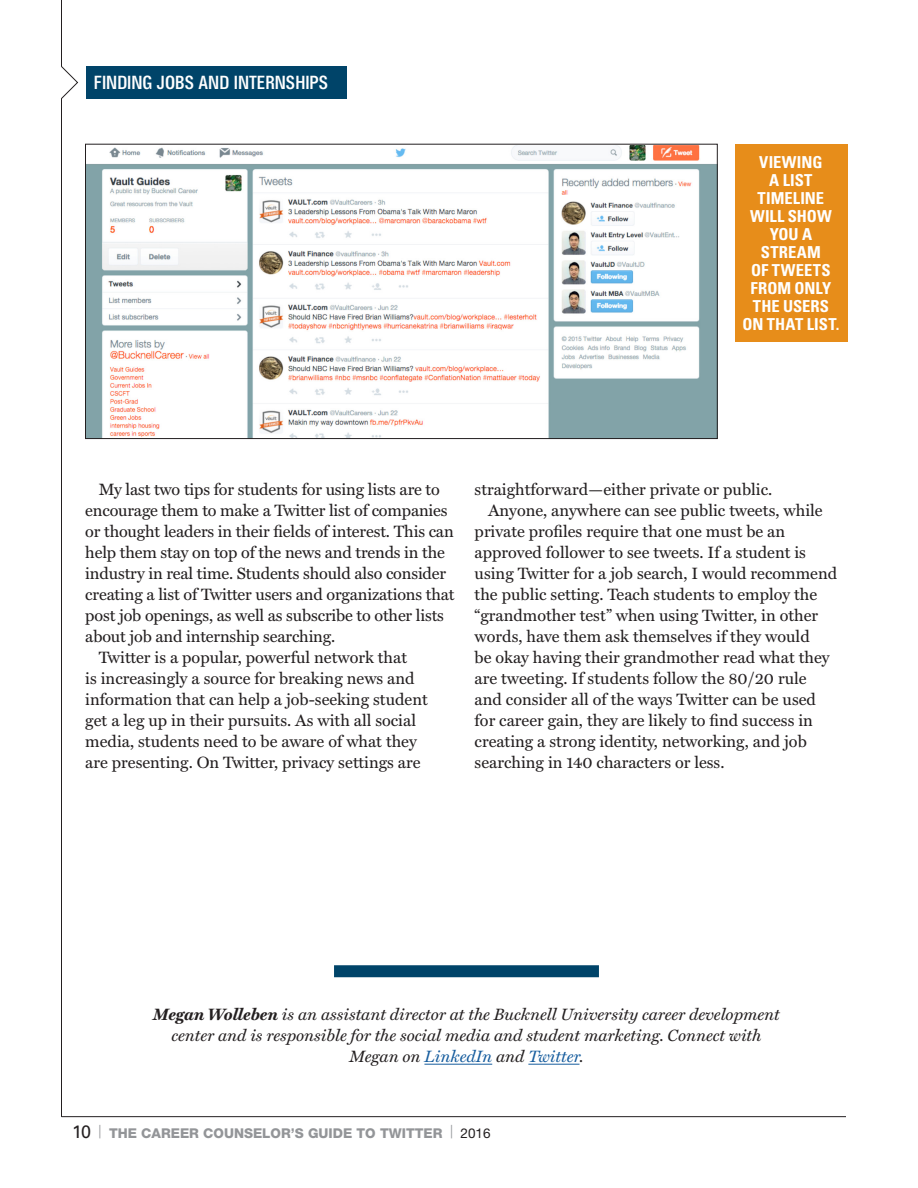
<style>
.page{position:relative;width:918px;height:1188px;background:#fff}
.page>*{position:absolute;margin:0;border:0;box-sizing:border-box;transform-origin:0 0}
.Label_Left_page{font:500 condensed 18px "Folio SBOP";color:#fff}
.Body{font:16.5px/21px "Miller Text";color:#231f20}
.Body-2{font:italic 16.5px/21px "Miller Text";color:#231f20;text-align:center}
.pullout{font:700 condensed 16.5px/18px "Univers LT Std";color:#fff;text-align:center}
.t1{font:800 13.5px "Helvetica Neue LT Std";color:#939598}
.s1{font-weight:700}
.s2{color:#175d9e}
.s3{font-family:"Univers LT Std";font-weight:400;font-size:18px;color:#231f20}
.s4{font-weight:400;color:#231f20}
</style>
<div class="page">
<hr style="left:62px;top:1116px;width:784px;height:1px;background:#231f20">
<hr style="left:61px;top:98px;width:1px;height:1019px;background:#231f20">
<hr style="left:61px;top:0;width:1px;height:67px;background:#231f20">
<svg style="left:61px;top:66px;width:18px;height:33px"></svg>
<div style="left:86px;top:67px;width:261px;height:32px;background:#004469"></div>
<img style="left:87px;top:146px;width:628px;height:291px">
<hr style="left:424px;top:1064px;width:68px;height:1px;background:#175d9e">
<hr style="left:528px;top:1064px;width:51px;height:1px;background:#175d9e">
<div style="left:334px;top:965px;width:265px;height:12px;background:#004469"></div>
<div style="left:735px;top:144px;width:113px;height:198px;background:#e78d1a"></div>
<p class="Label_Left_page" style="left:94px;top:73px;width:236px">FINDING JOBS AND INTERNSHIPS</p>
<p class="pullout" style="left:742px;top:153px;width:98px">VIEWING<br>A LIST<br>TIMELINE<br>WILL SHOW<br>YOU A<br>STREAM<br>OF TWEETS<br>FROM ONLY<br>THE USERS<br>ON THAT LIST.</p>
<p class="Body" style="left:85px;top:479px;width:371px;text-indent:14px">My last two tips for students for using lists are to encourage them to make a Twitter list of companies or thought leaders in their fields of interest. This can help them stay on top of the news and trends in the industry in real time. Students should also consider creating a list of Twitter users and organizations that post job openings, as well as subscribe to other lists about job and internship searching.</p>
<p class="Body" style="left:85px;top:647px;width:344px;text-indent:14px">Twitter is a popular, powerful network that<br>is increasingly a source for breaking news and information that can help a job-seeking student get a leg up in their pursuits. As with all social media, students need to be aware of what they are presenting. On Twitter, privacy settings are</p>
<p class="Body" style="left:475px;top:479px;width:299px">straightforward—either private or public.</p>
<p class="Body" style="left:475px;top:500px;width:364px;text-indent:14px">Anyone, anywhere can see public tweets, while private profiles require that one must be an approved follower to see tweets. If a student is using Twitter for a job search, I would recommend the public setting. Teach students to employ the “grandmother test” when using Twitter, in other words, have them ask themselves if they would<br>be okay having their grandmother read what they are tweeting. If students follow the 80/20 rule and consider all of the ways Twitter can be used for career gain, they are likely to find success in creating a strong identity, networking, and job searching in 140 characters or less.</p>
<p class="Body-2" style="left:153px;top:1004px;width:628px"><span class="s1">Megan Wolleben</span> is an assistant director at the Bucknell University career development center and is responsible for the social media and student marketing. Connect with<br>Megan on <span class="s2">LinkedIn</span> and <span class="s2">Twitter</span>.</p>
<p class="t1" style="left:72px;top:1125px;width:420px"><span class="s3">10</span> <sup>|</sup> THE CAREER COUNSELOR’S GUIDE TO TWITTER <sup>|</sup> <span class="s4">2016</span></p>
</div>
